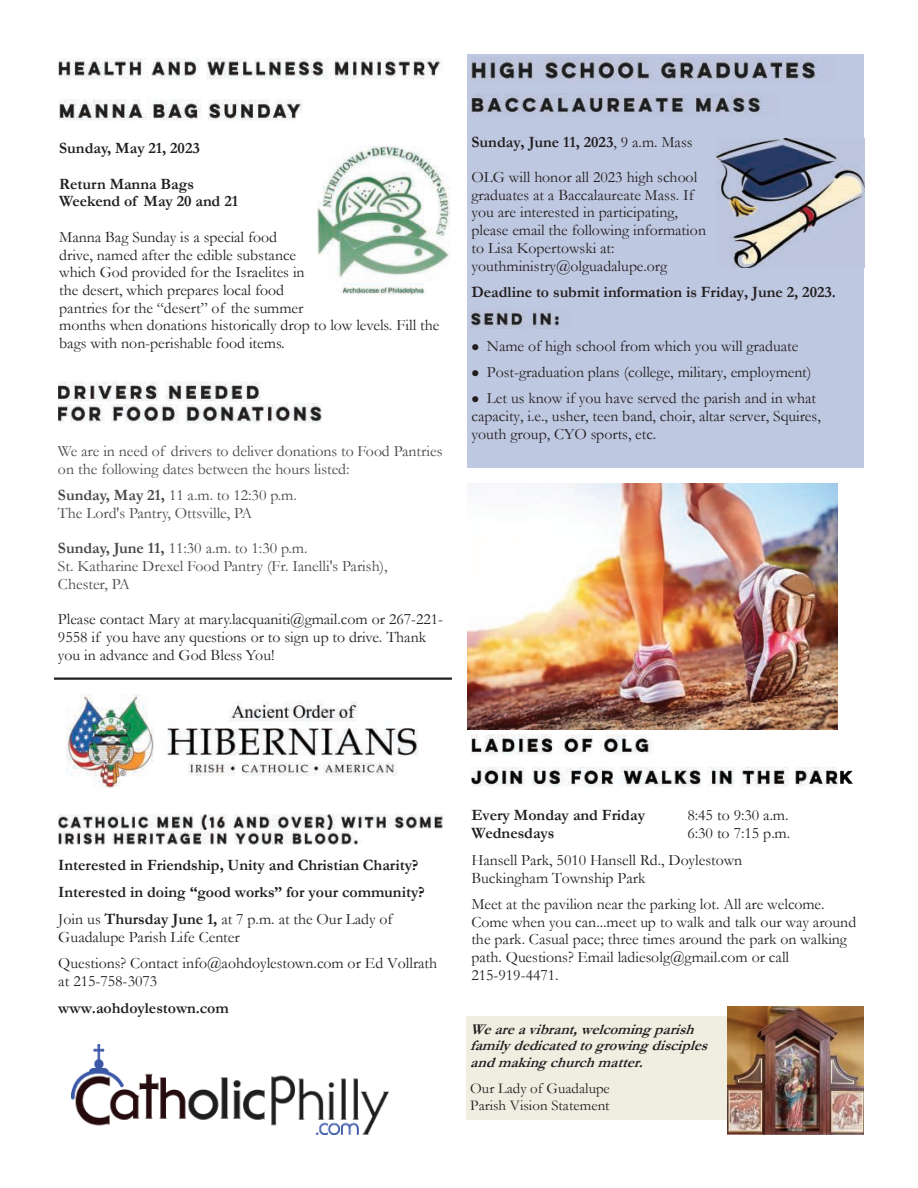
<style>
.page{position:relative;width:918px;height:1188px;background:#fff}
.page>*{position:absolute;margin:0;border:0;box-sizing:border-box;transform-origin:0 0}
.t1{font:15.9px/17.7px "Garamond";color:#231f20}
.t2{font:700 15.9px/26.7px "Garamond";letter-spacing:-.005em;color:#231f20}
.t3{font:15.9px/17.7px "Garamond";color:#474849}
.t4{font:italic 700 15px/16.8px "Garamond";color:#231f20}
.t5{font:15px/17px "Garamond";color:#231f20}
.s1{font-weight:700}
.s2{font-weight:400}
</style>
<div class="page">
<div style="left:466px;top:1016px;width:397px;height:104px;background:#f0eee1"></div>
<img style="left:728px;top:1006px;width:135px;height:128px">
<img style="left:71px;top:1045px;width:318px;height:89px">
<hr style="left:54px;top:678px;width:398px;height:2px;background:#231f20">
<img style="left:58px;top:58px;width:385px;height:21px">
<img style="left:59px;top:100px;width:244px;height:21px">
<img style="left:317px;top:147px;width:134px;height:148px">
<div style="left:467px;top:54px;width:397px;height:414px;background:#bfc8e1"></div>
<img style="left:472px;top:58px;width:345px;height:22px">
<img style="left:472px;top:93px;width:290px;height:21px">
<img style="left:472px;top:309px;width:88px;height:19px">
<img style="left:864px;top:138px;width:1px;height:130px">
<img style="left:717px;top:138px;width:147px;height:130px">
<img style="left:58px;top:814px;width:386px;height:16px">
<img style="left:58px;top:831px;width:303px;height:14px">
<img style="left:67px;top:695px;width:351px;height:93px">
<img style="left:471px;top:735px;width:180px;height:20px">
<img style="left:471px;top:767px;width:368px;height:20px">
<img style="left:840px;top:770px;width:13px;height:14px">
<img style="left:467px;top:483px;width:371px;height:247px">
<img style="left:58px;top:381px;width:203px;height:21px">
<img style="left:58px;top:403px;width:264px;height:21px">
<p class="t2" style="left:59px;top:135px;width:142px">Sunday, May 21, 2023</p>
<p class="t2" style="left:59px;top:175px;width:180px;line-height:17.7px">Return Manna Bags<br>Weekend of May 20 and 21</p>
<p class="t1" style="left:59px;top:228px;width:382px">Manna Bag Sunday is a special food<br>drive, named after the edible substance<br>which God provided for the Israelites in<br>the desert, which prepares local food<br>pantries for the “desert” of the summer<br>months when donations historically drop to low levels. Fill the bags with non-perishable food items.</p>
<p class="t3" style="left:58px;top:443px;width:386px">We are in need of drivers to deliver donations to Food Pantries on the following dates between the hours listed:</p>
<p class="t3" style="left:58px;top:487px;width:240px"><span class="s1">Sunday, May 21,</span> 11 a.m. to 12:30 p.m.<br>The Lord's Pantry, Ottsville, PA</p>
<p class="t3" style="left:58px;top:540px;width:331px"><span class="s1">Sunday, June 11,</span> 11:30 a.m. to 1:30 p.m.<br>St. Katharine Drexel Food Pantry (Fr. Ianelli's Parish),<br>Chester, PA</p>
<p class="t1" style="left:58px;top:611px;width:387px">Please contact Mary at mary.lacquaniti@gmail.com or 267-221-<br>9558 if you have any questions or to sign up to drive. Thank you in advance and God Bless You!</p>
<p class="t2" style="left:472px;top:129px;width:223px">Sunday, June 11, 2023<span class="s2">, 9 a.m. Mass</span></p>
<p class="t1" style="left:472px;top:169px;width:236px">OLG will honor all 2023 high school graduates at a Baccalaureate Mass. If you are interested in participating, please email the following information to Lisa Kopertowski at: youthministry@olguadalupe.org</p>
<p class="t2" style="left:472px;top:279px;width:366px">Deadline to submit information is Friday, June 2, 2023.</p>
<p class="t1" style="left:487px;top:333px;width:331px;line-height:26.2px">Name of high school from which you will graduate<br>Post-graduation plans (college, military, employment)<br>Let us know if you have served the parish and in what</p>
<p class="t1" style="left:472px;top:407px;width:351px">capacity, i.e., usher, teen band, choir, altar server, Squires, youth group, CYO sports, etc.</p>
<p class="t2" style="left:58px;top:852px;width:368px">Interested in Friendship, Unity and Christian Charity?<br>Interested in doing “good works” for your community?<br><span class="s2">Join us</span> Thursday June 1, <span class="s2">at 7 p.m. at the Our Lady of</span></p>
<p class="t1" style="left:58px;top:923px;width:381px;line-height:26.7px">Guadalupe Parish Life Center<br>Questions? Contact info@aohdoylestown.com or Ed Vollrath</p>
<p class="t1" style="left:58px;top:972px;width:101px">at 215-758-3073</p>
<p class="t2" style="left:58px;top:995px;width:172px">www.aohdoylestown.com</p>
<p class="t2" style="left:471px;top:802px;width:175px">Every Monday and Friday</p>
<p class="t1" style="left:687px;top:807px;width:103px">8:45 to 9:30 a.m.</p>
<p class="t2" style="left:471px;top:820px;width:85px">Wednesdays</p>
<p class="t1" style="left:471px;top:820px;width:320px;line-height:26.7px;text-indent:216px">6:30 to 7:15 p.m.<br>Hansell Park, 5010 Hansell Rd., Doylestown</p>
<p class="t1" style="left:471px;top:864px;width:355px;line-height:26.7px">Buckingham Township Park<br>Meet at the pavilion near the parking lot. All are welcome.</p>
<p class="t1" style="left:471px;top:913px;width:386px">Come when you can...meet up to walk and talk our way around the park. Casual pace; three times around the park on walking path. Questions? Email ladiesolg@gmail.com or call 215-919-4471.</p>
<p class="t4" style="left:470px;top:1021px;width:244px">Weareavibrant,welcomingp arish family dedicatedtogrowingdisciples andmakingchurchmatter.</p>
<p class="t5" style="left:470px;top:1080px;width:141px">Our Lady of Guadalupe<br>Parish Vision Statement</p>
</div>
